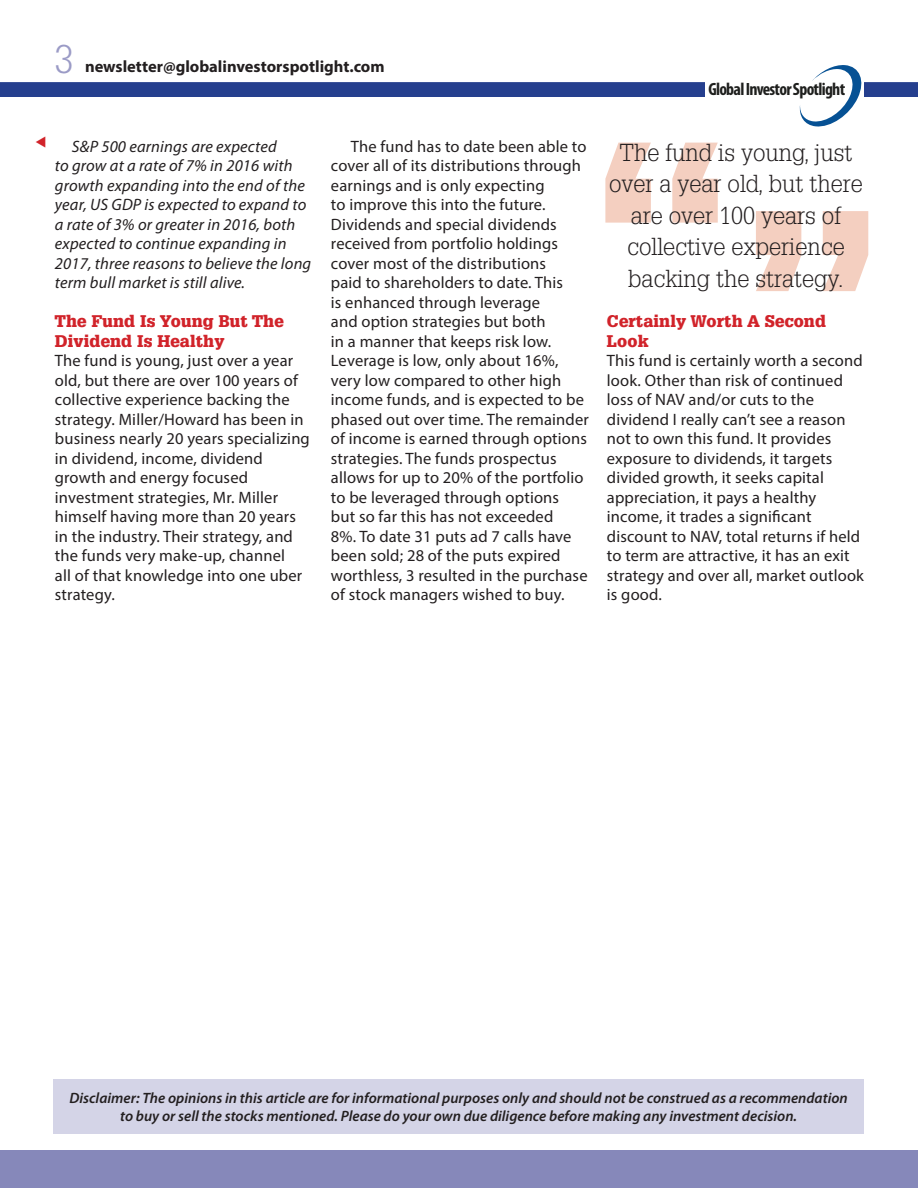
<style>
.page{position:relative;width:918px;height:1188px;background:#fff}
.page>*{position:absolute;margin:0;border:0;box-sizing:border-box;transform-origin:0 0}
.t1{font:900 261.3px "Glypha";color:#f4cfc0}
.t2{font:300 39px "Glypha";color:#9b9bc6}
.GIS_quote{font:300 24px/31.5px "Glypha";color:#231f20;text-align:center}
.t3{font:700 condensed 17.85px "Myriad Pro";letter-spacing:-.04em;color:#1e1f1d}
.gis_body_1{font:16.5px/19.5px "Myriad Pro";letter-spacing:.01em;color:#231f20}
.gis_body_1-2{font:italic 16.5px/19.5px "Myriad Pro";letter-spacing:.01em;color:#231f20}
.GIS_x_head{font:900 16.5px/19.5px "Glypha";letter-spacing:.01em;color:#d1232a}
.t4{font:700 16.5px "Myriad Pro";color:#231f20}
.t5{font:italic 600 15px/18px "Myriad Pro";color:#231f20;text-align:center}
</style>
<div class="page">
<div style="left:0;top:0;width:918px;height:97px;background:#253f8e"></div>
<div style="left:0;top:0;width:918px;height:82px;background:#fff"></div>
<div style="left:706px;top:16px;width:158px;height:122px;background:#fff"></div>
<svg style="left:799px;top:65px;width:62px;height:61px"></svg>
<div style="left:0;top:1150px;width:918px;height:38px;background:#8688ba"></div>
<div style="left:53px;top:1079px;width:811px;height:55px;background:#d4d4e7"></div>
<p class="t2" style="left:54px;top:37px;width:21px">3</p>
<p class="t4" style="left:85px;top:55px;width:301px">newsletter@globalinvestorspotlight.com</p>
<p class="gis_body_1-2" style="left:55px;top:136px;width:258px;text-indent:17px">S&amp;P 500 earnings are expected<br>to grow at a rate of 7% in 2016 with growth expanding into the end of the year, US GDP is expected to expand to a rate of 3% or greater in 2016, both expected to continue expanding in 2017, three reasons to believe the long term bull market is still alive.</p>
<p class="GIS_x_head" style="left:55px;top:311px;width:230px">The Fund Is Young But The<br>Dividend Is Healthy</p>
<p class="gis_body_1" style="left:55px;top:350px;width:256px">The fund is young, just over a year old, but there are over 100 years of collective experience backing the strategy. Miller/Howard has been in business nearly 20 years specializing in dividend, income, dividend growth and energy focused investment strategies, Mr. Miller himself having more than 20 years in the industry. Their strategy, and the funds very make-up, channel<br>all of that knowledge into one uber strategy.</p>
<p class="gis_body_1" style="left:331px;top:136px;width:259px;text-indent:20px">The fund has to date been able to cover all of its distributions through earnings and is only expecting<br>to improve this into the future.<br>Dividends and special dividends received from portfolio holdings cover most of the distributions<br>paid to shareholders to date. This<br>is enhanced through leverage<br>and option strategies but both<br>in a manner that keeps risk low.<br>Leverage is low, only about 16%, very low compared to other high income funds, and is expected to be phased out over time. The remainder of income is earned through options strategies. The funds prospectus allows for up to 20% of the portfolio to be leveraged through options<br>but so far this has not exceeded<br>8%. To date 31 puts ad 7 calls have been sold; 28 of the puts expired worthless, 3 resulted in the purchase of stock managers wished to buy.</p>
<p class="t3" style="left:708px;top:78px;width:138px">Global Investor Spotlight</p>
<p class="t1" style="left:589px;top:78px;width:147px">“</p>
<p class="GIS_quote" style="left:620px;top:137px;width:234px">The fund is young, just</p>
<p class="GIS_quote" style="left:609px;top:168px;width:255px">over a year old, but there are over 100 years of collective experience backing the strategy.</p>
<p class="t1" style="left:885px;top:356px;width:147px;rotate:-180deg">“</p>
<p class="GIS_x_head" style="left:607px;top:311px;width:221px">Certainly Worth A Second<br>Look</p>
<p class="gis_body_1" style="left:607px;top:350px;width:259px">This fund is certainly worth a second look. Other than risk of continued loss of NAV and/or cuts to the dividend I really can’t see a reason not to own this fund. It provides exposure to dividends, it targets divided growth, it seeks capital appreciation, it pays a healthy income, it trades a significant discount to NAV, total returns if held to term are attractive, it has an exit strategy and over all, market outlook is good.</p>
<p class="t5" style="left:69px;top:1089px;width:780px">Disclaimer: The opinions in this article are for informational purposes only and should not be construed as a recommendation to buy or sell the stocks mentioned. Please do your own due diligence before making any investment decision.</p>
</div>
